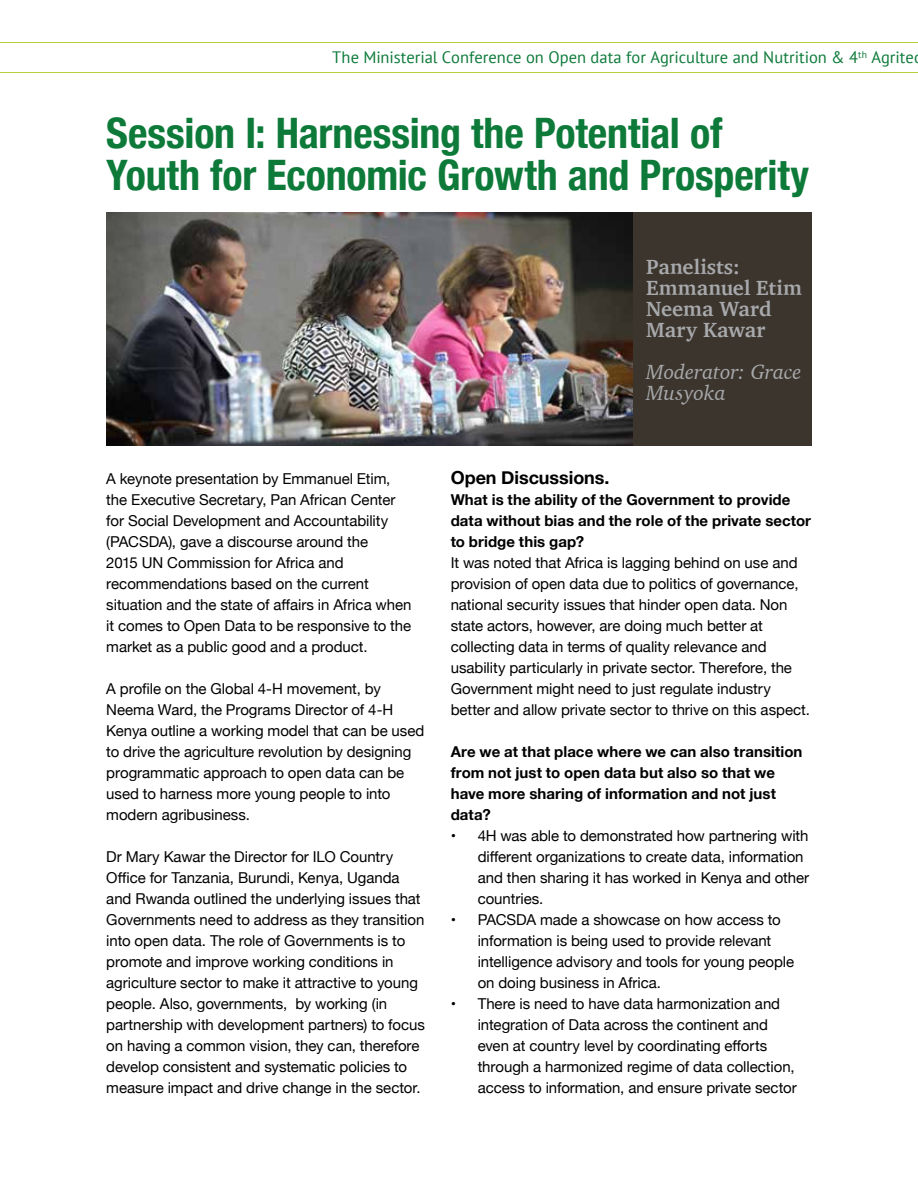
<style>
.page{position:relative;width:918px;height:1188px;background:#fff}
.page>*{position:absolute;margin:0;border:0;box-sizing:border-box;transform-origin:0 0}
.t1{font:700 condensed 42px/42px "Helvetica Neue";letter-spacing:-.005em;color:#0d7a39}
.t2{font:700 21px/21px "Charter";letter-spacing:.005em;color:#a7a9ac}
.t3{font:italic 21px/21px "Charter";letter-spacing:-.005em;color:#a7a9ac}
.t4{font:700 18px "Helvetica Neue";letter-spacing:-.005em;color:#000}
.t5{font:16.5px "PT Sans";color:#0d7a39}
.t6{font:15px/21px "Helvetica Neue";letter-spacing:-.005em;color:#000}
.t7{font:700 15px/21px "Helvetica Neue";letter-spacing:.005em;color:#000}
</style>
<div class="page">
<hr style="left:459px;top:42px;width:459px;height:1px;background:#b3d235">
<hr style="left:459px;top:72px;width:459px;height:1px;background:#b3d235">
<hr style="left:0;top:42px;width:459px;height:1px;background:#b3d235">
<hr style="left:0;top:72px;width:459px;height:1px;background:#b3d235">
<div style="left:106px;top:212px;width:706px;height:233px;background:#3c352d"></div>
<img style="left:106px;top:212px;width:527px;height:233px">
<p class="t5" style="left:332px;top:47px;width:591px">The Ministerial Conference on Open data for Agriculture and Nutrition &amp; 4<sup>th</sup> Agritec</p>
<h1 class="t1" style="left:106px;top:109px;width:704px">Session I: Harnessing the Potential of<br>Youth for Economic Growth and Prosperity</h1>
<h2 class="t2" style="left:646px;top:256px;width:157px">Panelists:<br>Emmanuel Etim<br>Neema Ward<br>Mary Kawar</h2>
<h2 class="t3" style="left:646px;top:362px;width:156px">Moderator: Grace<br>Musyoka</h2>
<p class="t6" style="left:106px;top:469px;width:307px">A keynote presentation by Emmanuel Etim, the Executive Secretary, Pan African Center for Social Development and Accountability (PACSDA), gave a discourse around the<br>2015 UN Commission for Africa and recommendations based on the current situation and the state of affairs in Africa when it comes to Open Data to be responsive to the market as a public good and a product.</p>
<p class="t6" style="left:106px;top:679px;width:320px">A profile on the Global 4-H movement, by Neema Ward, the Programs Director of 4-H Kenya outline a working model that can be used to drive the agriculture revolution by designing programmatic approach to open data can be used to harness more young people to into modern agribusiness.</p>
<p class="t6" style="left:106px;top:847px;width:320px">Dr Mary Kawar the Director for ILO Country Office for Tanzania, Burundi, Kenya, Uganda and Rwanda outlined the underlying issues that Governments need to address as they transition into open data. The role of Governments is to promote and improve working conditions in agriculture sector to make it attractive to young people. Also, governments, by working (in partnership with development partners) to focus on having a common vision, they can, therefore develop consistent and systematic policies to measure impact and drive change in the sector.</p>
<p class="t4" style="left:451px;top:464px;width:160px">Open Discussions.</p>
<p class="t7" style="left:451px;top:490px;width:362px">What is the ability of the Government to provide data without bias and the role of the private sector to bridge this gap?</p>
<p class="t6" style="left:451px;top:553px;width:361px">It was noted that Africa is lagging behind on use and provision of open data due to politics of governance, national security issues that hinder open data. Non state actors, however, are doing much better at collecting data in terms of quality relevance and usability particularly in private sector. Therefore, the Government might need to just regulate industry better and allow private sector to thrive on this aspect.</p>
<p class="t7" style="left:451px;top:742px;width:353px">Are we at that place where we can also transition from not just to open data but also so that we have more sharing of information and not just data?</p>
<p class="t6" style="left:478px;top:826px;width:333px;text-indent:-27px">• 4H was able to demonstrated how partnering with different organizations to create data, information and then sharing it has worked in Kenya and other countries.</p>
<p class="t6" style="left:478px;top:910px;width:318px;text-indent:-27px">• PACSDA made a showcase on how access to information is being used to provide relevant intelligence advisory and tools for young people on doing business in Africa.</p>
<p class="t6" style="left:478px;top:994px;width:320px;text-indent:-27px">• There is need to have data harmonization and integration of Data across the continent and even at country level by coordinating efforts through a harmonized regime of data collection, access to information, and ensure private sector</p>
</div>
